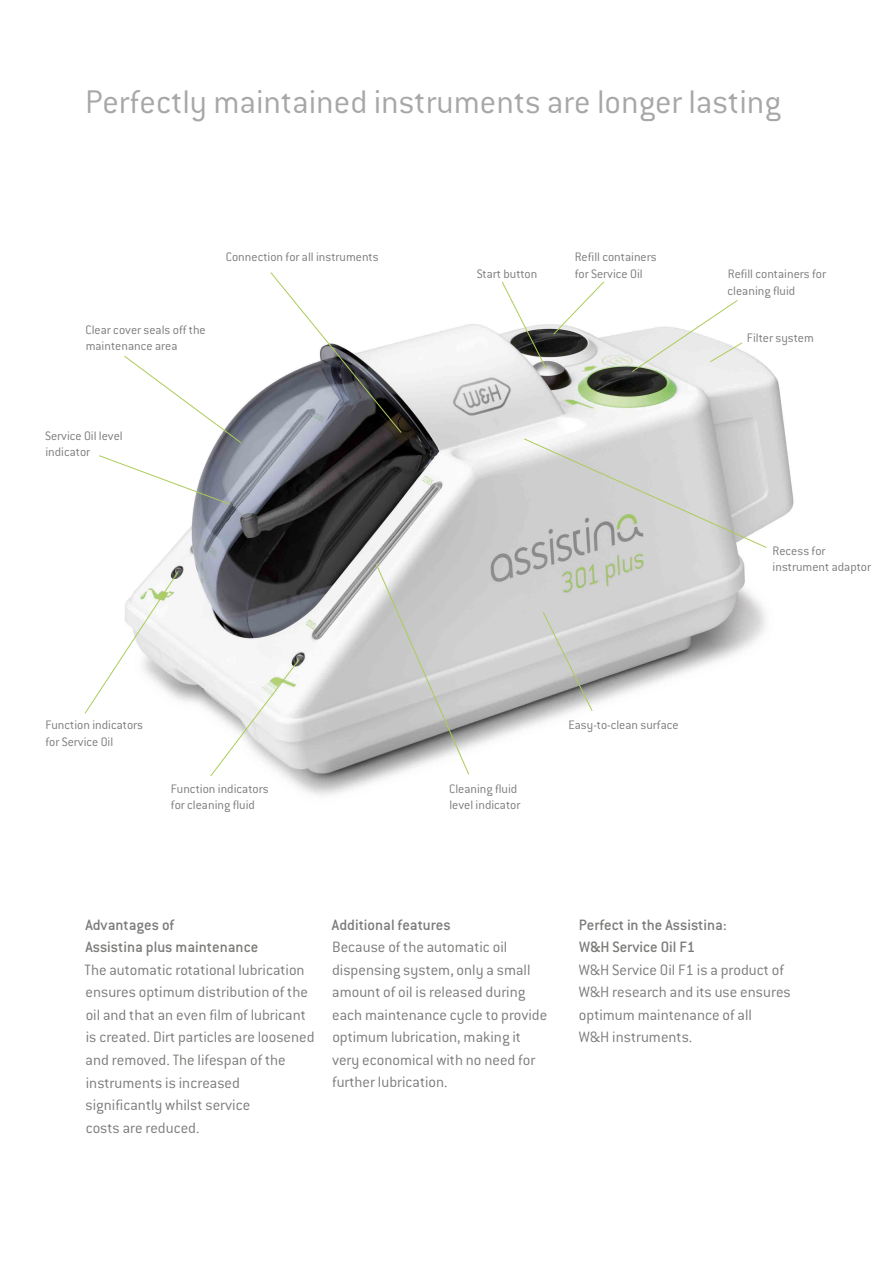
<style>
.page{position:relative;width:893px;height:1263px;background:#fff}
.page>*{position:absolute;margin:0;border:0;box-sizing:border-box;transform-origin:0 0}
.t1{font:300 36px "Conduit ITC";color:#a7a7a8}
.t2{font:300 16.5px/22.5px "Conduit ITC";color:#7b7b7a}
.t3{font:500 16.5px/22.5px "Conduit ITC";color:#7b7b7a}
.t4{font:300 13.5px/16.5px "Conduit ITC";color:#7b7b7a}
</style>
<div class="page">
<img style="left:152px;top:324px;width:642px;height:472px">
<svg style="left:210px;top:658px;width:90px;height:119px"></svg>
<svg style="left:84px;top:571px;width:95px;height:143px"></svg>
<svg style="left:375px;top:563px;width:95px;height:212px;background:#c6c6c5"></svg>
<svg style="left:542px;top:611px;width:51px;height:101px;background:#c3c4c1"></svg>
<svg style="left:99px;top:455px;width:132px;height:50px"></svg>
<svg style="left:124px;top:355px;width:118px;height:89px"></svg>
<svg style="left:501px;top:281px;width:46px;height:88px"></svg>
<svg style="left:553px;top:281px;width:52px;height:54px"></svg>
<svg style="left:523px;top:438px;width:244px;height:110px;background:#cfcfcd"></svg>
<svg style="left:631px;top:300px;width:112px;height:73px"></svg>
<svg style="left:270px;top:272px;width:132px;height:162px"></svg>
<h1 class="t1" style="left:85px;top:82px;width:697px">Perfectly maintained instruments are longer lasting</h1>
<p class="t4" style="left:226px;top:249px;width:154px">Connection for all instruments</p>
<p class="t4" style="left:477px;top:266px;width:62px">Start button</p>
<p class="t4" style="left:575px;top:249px;width:83px">Refill containers for Service Oil</p>
<p class="t4" style="left:728px;top:266px;width:100px">Refill containers for cleaning fluid</p>
<p class="t4" style="left:86px;top:321px;width:122px">Clear cover seals off the maintenance area</p>
<p class="t4" style="left:747px;top:330px;width:68px">Filter system</p>
<p class="t4" style="left:45px;top:427px;width:79px">Service Oil level indicator</p>
<p class="t4" style="left:772px;top:542px;width:100px">Recess for instrument adaptor</p>
<p class="t4" style="left:45px;top:716px;width:99px">Function indicators for Service Oil</p>
<p class="t4" style="left:171px;top:780px;width:99px">Function indicators for cleaning fluid</p>
<p class="t4" style="left:449px;top:780px;width:73px">Cleaning fluid level indicator</p>
<p class="t4" style="left:568px;top:716px;width:112px">Easy-to-clean surface</p>
<p class="t3" style="left:85px;top:913px;width:175px">Advantages of<br>Assistina plus maintenance</p>
<p class="t2" style="left:84px;top:958px;width:232px">The automatic rotational lubrication ensures optimum distribution of the oil and that an even film of lubricant is created. Dirt particles are loosened and removed. The lifespan of the instruments is increased significantly whilst service<br>costs are reduced.</p>
<p class="t3" style="left:332px;top:913px;width:120px">Additional features</p>
<p class="t2" style="left:332px;top:936px;width:217px">Because of the automatic oil dispensing system, only a small amount of oil is released during each maintenance cycle to provide optimum lubrication, making it very economical with no need for further lubrication.</p>
<p class="t3" style="left:579px;top:913px;width:149px">Perfect in the Assistina:<br>W&amp;H Service Oil F1</p>
<p class="t2" style="left:579px;top:958px;width:213px">W&amp;H Service Oil F1 is a product of<br>W&amp;H research and its use ensures optimum maintenance of all<br>W&amp;H instruments.</p>
</div>
